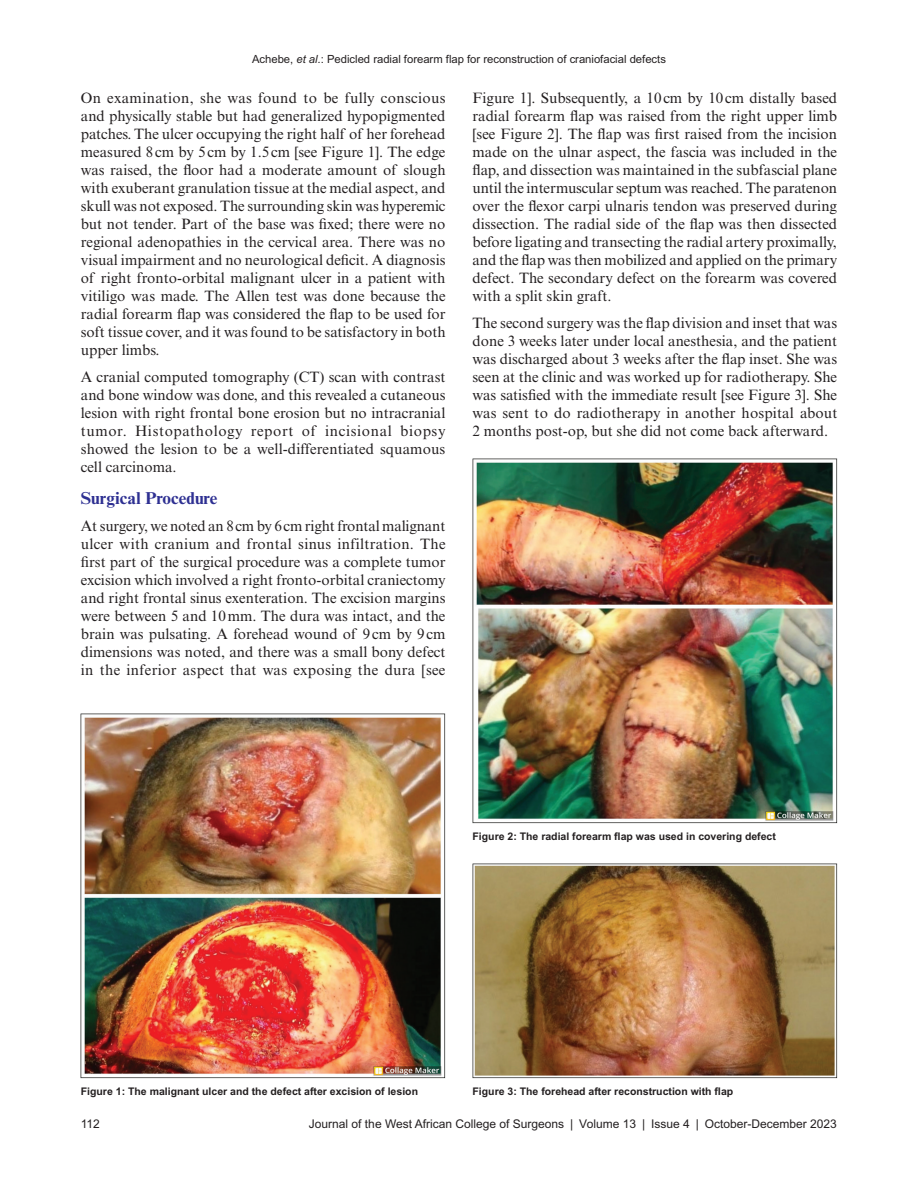
<style>
.page{position:relative;width:918px;height:1188px;background:#fff}
.page>*{position:absolute;margin:0;border:0;box-sizing:border-box;transform-origin:0 0}
.t1{font:700 17.25px "Times New Roman MT Std";color:#2e3092}
.t2{font:15px/18px "Times New Roman MT Std";color:#231f20;text-align:justify}
.t3{font:12px "Arial MT Std";color:#231f20}
.t4{font:11.25px "Arial MT Std";color:#231f20}
.t5{font:700 10.5px "Arial MT Std";color:#231f20}
.s1{font-style:italic}
</style>
<div class="page">
<img style="left:81px;top:714px;width:365px;height:364px">
<img style="left:473px;top:458px;width:364px;height:365px">
<img style="left:473px;top:863px;width:364px;height:215px">
<p class="t4" style="left:252px;top:52px;width:415px">Achebe, <span class="s1">et al.</span>: Pedicled radial forearm flap for reconstruction of craniofacial defects</p>
<p class="t2" style="left:81px;top:89px;width:366px">On examination, she was found to be fully conscious and physically stable but had generalized hypopigmented patches. The ulcer occupying the right half of her forehead measured 8cm by 5cm by 1.5 cm [see Figure 1]. The edge was raised, the floor had a moderate amount of slough with exuberant granulation tissue at the medial aspect, and skull was not exposed. The surrounding skin was hyperemic but not tender. Part of the base was fixed; there were no regional adenopathies in the cervical area. There was no visual impairment and no neurological deficit. A diagnosis of right fronto-orbital malignant ulcer in a patient with vitiligo was made. The Allen test was done because the radial forearm flap was considered the flap to be used for soft tissue cover, and it was found to be satisfactory in both upper limbs.</p>
<p class="t2" style="left:81px;top:368px;width:366px">A cranial computed tomography (CT) scan with contrast and bone window was done, and this revealed a cutaneous lesion with right frontal bone erosion but no intracranial tumor. Histopathology report of incisional biopsy showed the lesion to be a well-differentiated squamous cell carcinoma.</p>
<p class="t1" style="left:81px;top:488px;width:138px">Surgical Procedure</p>
<p class="t2" style="left:81px;top:517px;width:366px">At surgery, we noted an 8cm by 6cm right frontal malignant ulcer with cranium and frontal sinus infiltration. The first part of the surgical procedure was a complete tumor excision which involved a right fronto-orbital craniectomy and right frontal sinus exenteration. The excision margins were between 5 and 10mm. The dura was intact, and the brain was pulsating. A forehead wound of 9 cm by 9 cm dimensions was noted, and there was a small bony defect in the inferior aspect that was exposing the dura [see</p>
<p class="t2" style="left:473px;top:89px;width:366px">Figure 1]. Subsequently, a 10cm by 10cm distally based radial forearm flap was raised from the right upper limb [see Figure 2]. The flap was first raised from the incision made on the ulnar aspect, the fascia was included in the flap, and dissection was maintained in the subfascial plane until the intermuscular septum was reached. The paratenon over the flexor carpi ulnaris tendon was preserved during dissection. The radial side of the flap was then dissected before ligating and transecting the radial artery proximally, and the flap was then mobilized and applied on the primary defect. The secondary defect on the forearm was covered with a split skin graft.</p>
<p class="t2" style="left:473px;top:314px;width:366px">The second surgery was the flap division and inset that was done 3 weeks later under local anesthesia, and the patient was discharged about 3 weeks after the flap inset. She was seen at the clinic and was worked up for radiotherapy. She was satisfied with the immediate result [see Figure 3]. She was sent to do radiotherapy in another hospital about 2 months post-op, but she did not come back afterward.</p>
<p class="t5" style="left:473px;top:830px;width:305px">Figure 2: The radial forearm flap was used in covering defect</p>
<p class="t5" style="left:81px;top:1085px;width:339px">Figure 1: The malignant ulcer and the defect after excision of lesion</p>
<p class="t5" style="left:473px;top:1085px;width:262px">Figure 3: The forehead after reconstruction with flap</p>
<p class="t3" style="left:81px;top:1117px;width:21px">112</p>
<p class="t3" style="left:309px;top:1117px;width:530px">Journal of the West African College of Surgeons | Volume 13 | Issue 4 | October-December 2023</p>
</div>
